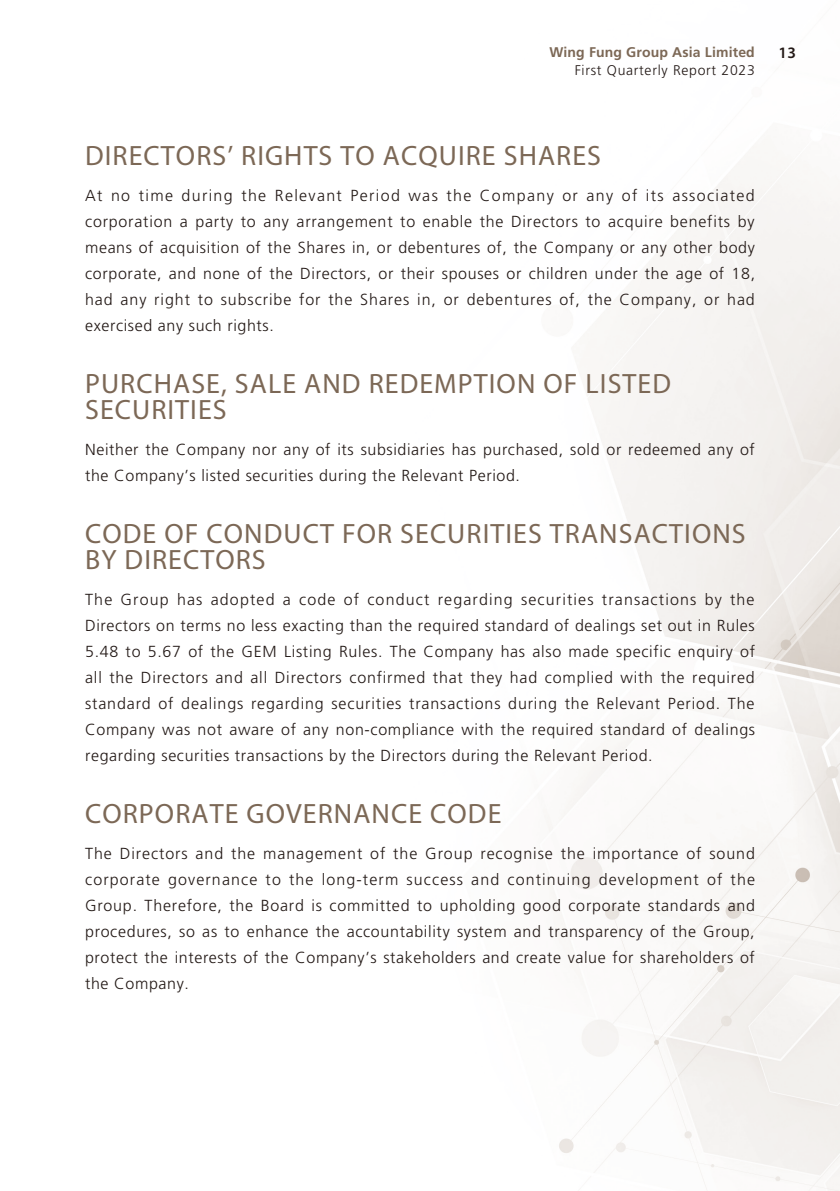
<style>
.page{position:relative;width:840px;height:1191px;background:#fff}
.page>*{position:absolute;margin:0;border:0;box-sizing:border-box;transform-origin:0 0}
.t1{font:28px/26px "Myriad Pro";letter-spacing:.04em;color:#7c6856}
.t2{font:300 16px/26px "Frutiger LT Std";letter-spacing:.04em;color:#231916;text-align:justify}
.t3{font:600 16px "Myriad Pro";color:#231916}
.t4{font:700 14px "Frutiger LT Std";letter-spacing:.01em;color:#7c6856}
.t5{font:300 14px "Frutiger LT Std";letter-spacing:.05em;color:#231916}
</style>
<div class="page">
<img style="left:544px;top:147px;width:295px;height:1044px">
<p class="t4" style="left:549px;top:44px;width:207px">Wing Fung Group Asia Limited</p>
<p class="t5" style="left:574px;top:62px;width:181px">First Quarterly Report 2023</p>
<p class="t3" style="left:778px;top:42px;width:19px">13</p>
<h1 class="t1" style="left:85px;top:142px;width:517px">DIRECTORS’ RIGHTS TO ACQUIRE SHARES</h1>
<p class="t2" style="left:85px;top:183px;width:671px">At no time during the Relevant Period was the Company or any of its associated corporation a party to any arrangement to enable the Directors to acquire benefits by means of acquisition of the Shares in, or debentures of, the Company or any other body corporate, and none of the Directors, or their spouses or children under the age of 18, had any right to subscribe for the Shares in, or debentures of, the Company, or had exercised any such rights.</p>
<h1 class="t1" style="left:85px;top:370px;width:587px">PURCHASE, SALE AND REDEMPTION OF LISTED<br>SECURITIES</h1>
<p class="t2" style="left:85px;top:436px;width:671px">Neither the Company nor any of its subsidiaries has purchased, sold or redeemed any of the Company’s listed securities during the Relevant Period.</p>
<h1 class="t1" style="left:85px;top:520px;width:661px">CODE OF CONDUCT FOR SECURITIES TRANSACTIONS<br>BY DIRECTORS</h1>
<p class="t2" style="left:85px;top:586px;width:671px">The Group has adopted a code of conduct regarding securities transactions by the Directors on terms no less exacting than the required standard of dealings set out in Rules 5.48 to 5.67 of the GEM Listing Rules. The Company has also made specific enquiry of all the Directors and all Directors confirmed that they had complied with the required standard of dealings regarding securities transactions during the Relevant Period. The Company was not aware of any non-compliance with the required standard of dealings regarding securities transactions by the Directors during the Relevant Period.</p>
<h1 class="t1" style="left:85px;top:800px;width:417px">CORPORATE GOVERNANCE CODE</h1>
<p class="t2" style="left:85px;top:840px;width:671px">The Directors and the management of the Group recognise the importance of sound corporate governance to the long-term success and continuing development of the Group. Therefore, the Board is committed to upholding good corporate standards and procedures, so as to enhance the accountability system and transparency of the Group, protect the interests of the Company’s stakeholders and create value for shareholders of the Company.</p>
</div>
